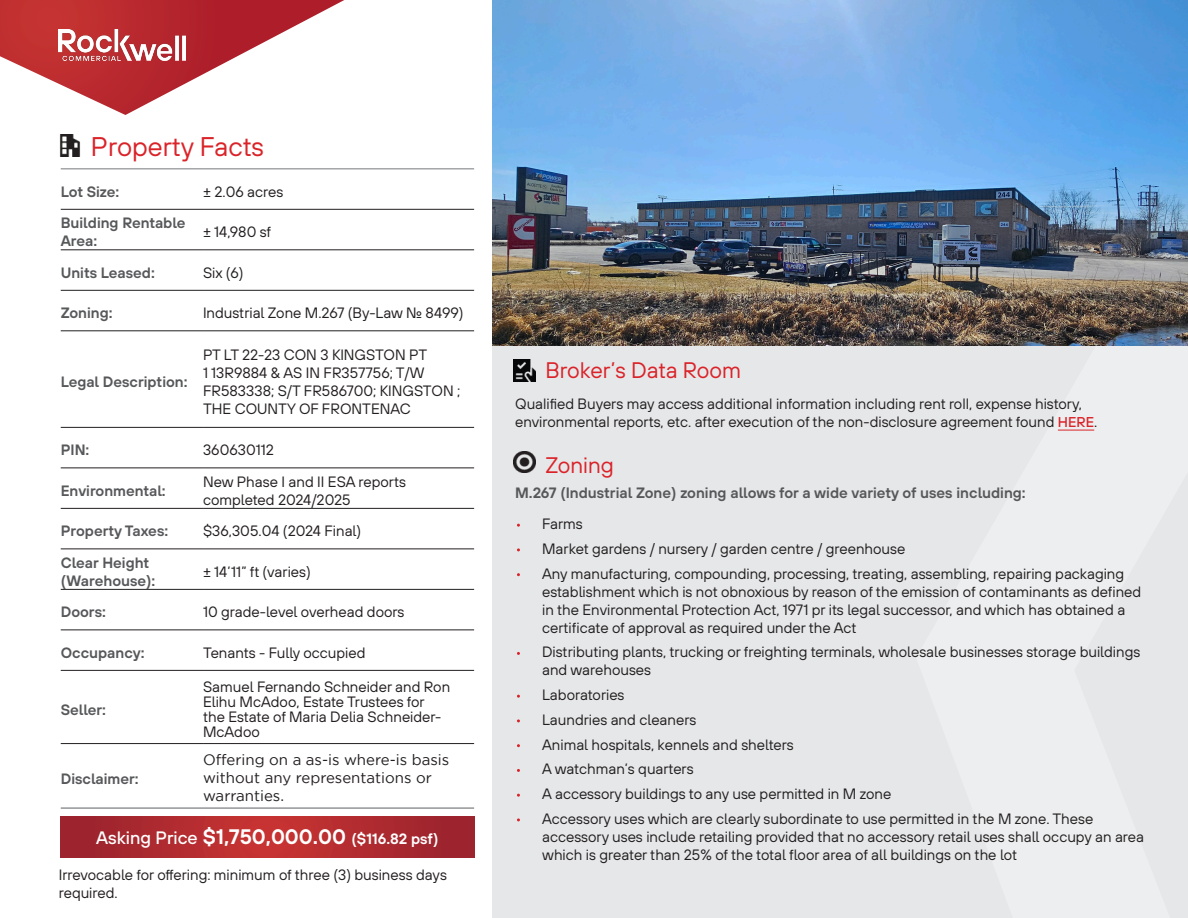
<style>
.page{position:relative;width:1188px;height:918px;background:#fff}
.page>*{position:absolute;margin:0;border:0;box-sizing:border-box;transform-origin:0 0}
.SubHeaders_with_Icon_Indent{font:27px "TT Hoves Pro";color:#da2329}
.SubHeaders_with_Icon_Indent-2{font:22.5px "TT Hoves Pro";color:#da2329}
.t1{font:21px "TT Hoves Pro Dm Bd";color:#fff}
.Body_Copy{font:15px/18px "TT Hoves Pro";color:#231f20}
.Body_Copy-2{font:15px/18px "TT Hoves Pro Dm Bd";color:#57585a}
.SubHeaders_with_Icon_Indent-3{font:15px "TT Hoves Pro";color:#231f20}
.t2{font:15px/18px "Gotham";color:#231f20}
.s1{font-family:"TT Hoves Pro";font-weight:500;font-size:18px}
.s2{font-size:15px}
.s3{font-weight:500;font-size:14.25px;color:#da2329}
.s4{color:#fff}
</style>
<div class="page">
<div style="left:492px;top:346px;width:696px;height:572px;background:#e6e7e9"></div>
<img style="left:492px;top:0;width:696px;height:346px">
<hr style="left:61px;top:168px;width:142px;height:1px;background:#939598">
<hr style="left:203px;top:168px;width:271px;height:1px;background:#939598">
<hr style="left:61px;top:807px;width:142px;height:2px;background:#939598">
<hr style="left:203px;top:807px;width:271px;height:2px;background:#939598">
<hr style="left:61px;top:209px;width:142px;height:1px;background:#231f20">
<hr style="left:203px;top:209px;width:271px;height:1px;background:#231f20">
<hr style="left:61px;top:250px;width:142px;height:1px;background:#231f20">
<hr style="left:203px;top:250px;width:271px;height:1px;background:#231f20">
<hr style="left:61px;top:290px;width:142px;height:1px;background:#231f20">
<hr style="left:203px;top:290px;width:271px;height:1px;background:#231f20">
<hr style="left:61px;top:331px;width:142px;height:1px;background:#231f20">
<hr style="left:203px;top:331px;width:271px;height:1px;background:#231f20">
<hr style="left:61px;top:427px;width:142px;height:1px;background:#231f20">
<hr style="left:203px;top:427px;width:271px;height:1px;background:#231f20">
<hr style="left:61px;top:468px;width:142px;height:1px;background:#231f20">
<hr style="left:203px;top:468px;width:271px;height:1px;background:#231f20">
<hr style="left:61px;top:508px;width:142px;height:1px;background:#231f20">
<hr style="left:203px;top:508px;width:271px;height:1px;background:#231f20">
<hr style="left:61px;top:549px;width:142px;height:1px;background:#231f20">
<hr style="left:203px;top:549px;width:271px;height:1px;background:#231f20">
<hr style="left:61px;top:589px;width:142px;height:1px;background:#231f20">
<hr style="left:203px;top:589px;width:271px;height:1px;background:#231f20">
<hr style="left:61px;top:630px;width:142px;height:1px;background:#231f20">
<hr style="left:203px;top:630px;width:271px;height:1px;background:#231f20">
<hr style="left:61px;top:670px;width:142px;height:1px;background:#231f20">
<hr style="left:203px;top:670px;width:271px;height:1px;background:#231f20">
<hr style="left:61px;top:743px;width:142px;height:1px;background:#231f20">
<hr style="left:203px;top:743px;width:271px;height:1px;background:#231f20">
<img style="left:59px;top:135px;width:22px;height:21px">
<svg style="left:0;top:0;width:344px;height:115px"></svg>
<img style="left:59px;top:29px;width:127px;height:31px">
<hr style="left:1058px;top:430px;width:36px;height:1px;background:#da2329">
<img style="left:514px;top:360px;width:21px;height:21px">
<img style="left:514px;top:451px;width:21px;height:22px">
<svg style="left:61px;top:816px;width:413px;height:42px;background:#af2a2f"></svg>
<p class="SubHeaders_with_Icon_Indent" style="left:91px;top:129px;width:175px">Property Facts</p>
<p class="Body_Copy-2" style="left:61px;top:183px;width:60px">Lot Size:</p>
<p class="Body_Copy" style="left:203px;top:183px;width:82px">± 2.06 acres</p>
<p class="Body_Copy-2" style="left:61px;top:214px;width:126px">Building Rentable<br>Area:</p>
<p class="Body_Copy" style="left:203px;top:223px;width:70px">± 14,980 sf</p>
<p class="Body_Copy-2" style="left:61px;top:264px;width:96px">Units Leased:</p>
<p class="Body_Copy" style="left:203px;top:264px;width:42px">Six (6)</p>
<p class="Body_Copy-2" style="left:61px;top:304px;width:53px">Zoning:</p>
<p class="Body_Copy" style="left:203px;top:304px;width:262px">Industrial Zone M.267 (By-Law No. 8499)</p>
<p class="Body_Copy-2" style="left:61px;top:373px;width:128px">Legal Description:</p>
<p class="Body_Copy" style="left:203px;top:346px;width:259px">PT LT 22-23 CON 3 KINGSTON PT<br>1 13R9884 &amp; AS IN FR357756; T/W<br>FR583338; S/T FR586700; KINGSTON ;<br>THE COUNTY OF FRONTENAC</p>
<p class="Body_Copy-2" style="left:61px;top:441px;width:30px">PIN:</p>
<p class="Body_Copy" style="left:203px;top:441px;width:72px">360630112</p>
<p class="Body_Copy-2" style="left:61px;top:482px;width:106px">Environmental:</p>
<p class="Body_Copy" style="left:203px;top:473px;width:204px">New Phase I and II ESA reports completed 2024/2025</p>
<p class="Body_Copy-2" style="left:61px;top:522px;width:109px">Property Taxes:</p>
<p class="Body_Copy" style="left:203px;top:522px;width:160px">$36,305.04 (2024 Final)</p>
<p class="Body_Copy-2" style="left:61px;top:554px;width:96px">Clear Height (Warehouse):</p>
<p class="Body_Copy" style="left:203px;top:563px;width:109px">± 14’11” ft (varies)</p>
<p class="Body_Copy-2" style="left:61px;top:603px;width:47px">Doors:</p>
<p class="Body_Copy" style="left:203px;top:603px;width:203px">10 grade-level overhead doors</p>
<p class="Body_Copy-2" style="left:61px;top:644px;width:85px">Occupancy:</p>
<p class="Body_Copy" style="left:203px;top:644px;width:164px">Tenants - Fully occupied</p>
<p class="Body_Copy-2" style="left:61px;top:700px;width:47px">Seller:</p>
<p class="Body_Copy-2" style="left:61px;top:769px;width:79px">Disclaimer:</p>
<p class="Body_Copy" style="left:203px;top:680px;width:249px;line-height:15px">Samuel Fernando Schneider and Ron<br>Elihu McAdoo, Estate Trustees for the Estate of Maria Delia Schneider-<br>McAdoo</p>
<p class="t2" style="left:203px;top:751px;width:248px">Offering on a as-is where-is basis without any representations or warranties.</p>
<p class="t1" style="left:96px;top:821px;width:344px"><span class="s1">Asking Price</span> $1,750,000.00 <span class="s2">($116.82 psf)</span></p>
<p class="Body_Copy" style="left:59px;top:866px;width:390px">Irrevocable for offering: minimum of three (3) business days required.</p>
<p class="SubHeaders_with_Icon_Indent-2" style="left:545px;top:355px;width:197px">Broker’s Data Room</p>
<p class="SubHeaders_with_Icon_Indent-3" style="left:515px;top:394px;width:568px">Qualified Buyers may access additional information including rent roll, expense history,</p>
<p class="SubHeaders_with_Icon_Indent-3" style="left:515px;top:412px;width:584px">environmental reports, etc. after execution of the non-disclosure agreement found <span class="s3">HERE</span>.</p>
<p class="SubHeaders_with_Icon_Indent-2" style="left:545px;top:450px;width:70px">Zoning</p>
<p class="Body_Copy-2" style="left:515px;top:483px;width:512px">M.267 (Industrial Zone) zoning allows for a wide variety of uses including:</p>
<p class="Body_Copy" style="left:515px;top:515px;width:69px"><span class="s4">•</span> Farms</p>
<p class="Body_Copy" style="left:515px;top:540px;width:392px"><span class="s4">•</span> Market gardens / nursery / garden centre / greenhouse</p>
<p class="Body_Copy" style="left:542px;top:565px;width:601px;text-indent:-27px"><span class="s4">•</span> Any manufacturing, compounding, processing, treating, assembling, repairing packaging establishment which is not obnoxious by reason of the emission of contaminants as defined in the Environmental Protection Act, 1971 pr its legal successor, and which has obtained a certificate of approval as required under the Act</p>
<p class="Body_Copy" style="left:542px;top:643px;width:600px;text-indent:-27px"><span class="s4">•</span> Distributing plants, trucking or freighting terminals, wholesale businesses storage buildings and warehouses</p>
<p class="Body_Copy" style="left:515px;top:686px;width:111px"><span class="s4">•</span> Laboratories</p>
<p class="Body_Copy" style="left:515px;top:711px;width:183px"><span class="s4">•</span> Laundries and cleaners</p>
<p class="Body_Copy" style="left:515px;top:736px;width:280px"><span class="s4">•</span> Animal hospitals, kennels and shelters</p>
<p class="Body_Copy" style="left:515px;top:760px;width:180px"><span class="s4">•</span> A watchman’s quarters</p>
<p class="Body_Copy" style="left:515px;top:785px;width:378px"><span class="s4">•</span> A accessory buildings to any use permitted in M zone</p>
<p class="Body_Copy" style="left:542px;top:810px;width:603px;text-indent:-27px"><span class="s4">•</span> Accessory uses which are clearly subordinate to use permitted in the M zone. These accessory uses include retailing provided that no accessory retail uses shall occupy an area which is greater than 25% of the total floor area of all buildings on the lot</p>
</div>
